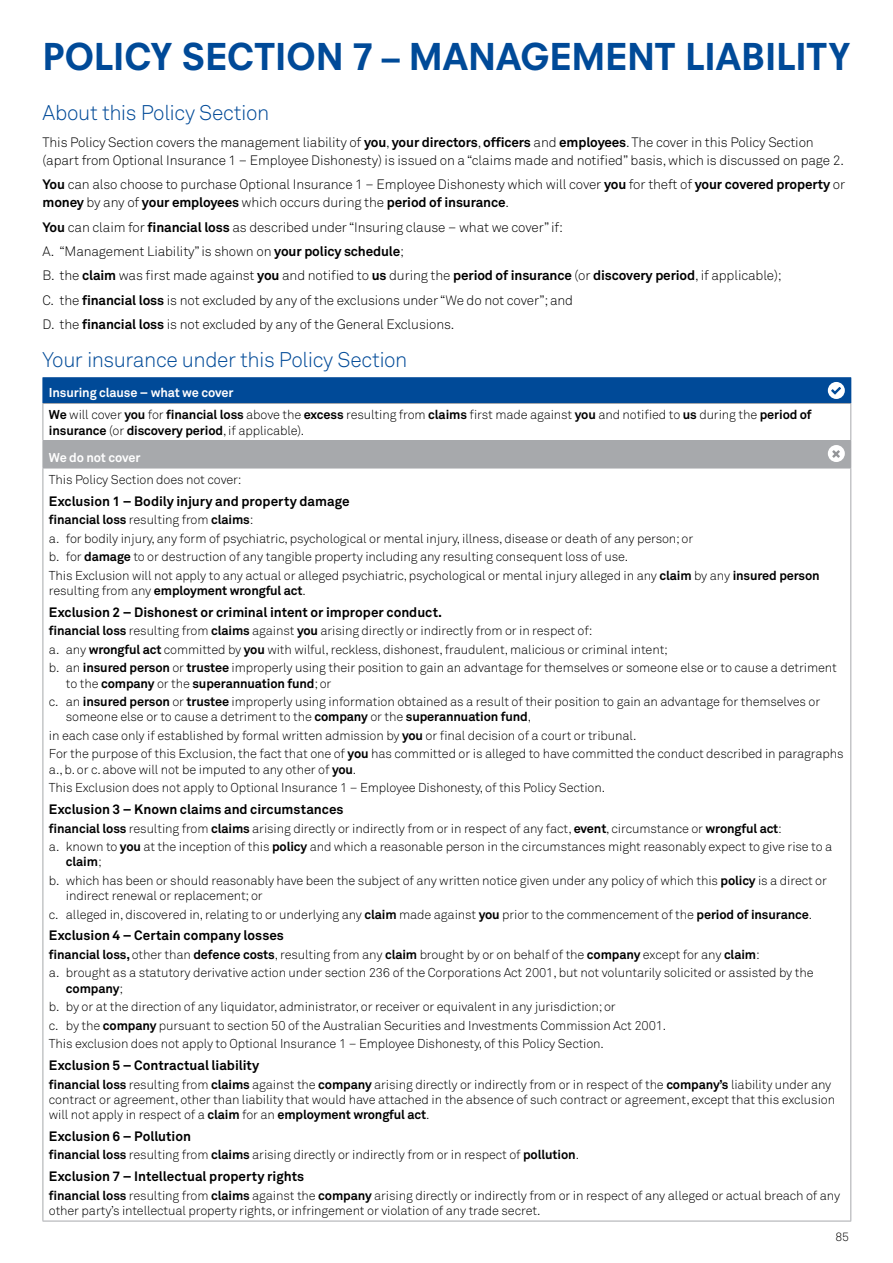
<style>
.page{position:relative;width:893px;height:1263px;background:#fff}
.page>*{position:absolute;margin:0;border:0;box-sizing:border-box;transform-origin:0 0}
.t1{font:800 36px "Neuzeit SLT Std";letter-spacing:-.015em;color:#004a98}
.t2{font:300 21px "Akkurat Std";letter-spacing:-.02em;color:#004a98}
.t3{font:300 13.5px/24.5px "Akkurat Std";letter-spacing:-.01em;color:#000}
.t4{font:700 13.5px "Akkurat Std";color:#000}
.t5{font:300 12.75px/18.5px "Akkurat Std";letter-spacing:-.01em;color:#000}
.t6{font:700 12.75px/27.3px "Akkurat Std";letter-spacing:-.01em;color:#000}
.t7{font:300 12px "Akkurat Std";color:#000}
.s1{font-weight:700}
.s2{font-weight:700;color:#fff}
.s3{font-weight:300}
.s4{color:#fff}
</style>
<div class="page">
<div style="left:43px;top:378px;width:808px;height:25px;background:#004a98"></div>
<div style="left:43px;top:441px;width:808px;height:27px;background:#a7a9ac"></div>
<hr style="left:43px;top:403px;width:808px;height:1px;background:#a7a9ac">
<hr style="left:43px;top:404px;width:1px;height:36px;background:#a7a9ac">
<hr style="left:850px;top:404px;width:1px;height:36px;background:#a7a9ac">
<hr style="left:43px;top:440px;width:808px;height:1px;background:#a7a9ac">
<hr style="left:43px;top:468px;width:808px;height:1px;background:#a7a9ac">
<hr style="left:43px;top:468px;width:1px;height:753px;background:#a7a9ac">
<hr style="left:850px;top:468px;width:1px;height:753px;background:#a7a9ac">
<hr style="left:43px;top:1221px;width:808px;height:1px;background:#a7a9ac">
<hr style="left:43px;top:377px;width:808px;height:1px;background:#004a98">
<div style="left:828px;top:382px;width:17px;height:17px;background:#fff;border-radius:50%"></div>
<svg style="left:831px;top:387px;width:10px;height:7px"></svg>
<div style="left:828px;top:445px;width:17px;height:17px;background:#fff;border-radius:50%"></div>
<svg style="left:832px;top:450px;width:8px;height:8px"></svg>
<h1 class="t1" style="left:43px;top:34px;width:809px">POLICY SECTION 7 – MANAGEMENT LIABILITY</h1>
<h2 class="t2" style="left:43px;top:101px;width:228px">About this Policy Section</h2>
<p class="t3" style="left:43px;top:133px;width:803px;line-height:18px">This Policy Section covers the management liability of <span class="s1">you</span>, <span class="s1">your directors</span>, <span class="s1">officers</span> and <span class="s1">employees</span>. The cover in this Policy Section (apart from Optional Insurance 1 – Employee Dishonesty) is issued on a “claims made and notified” basis, which is discussed on page 2.</p>
<p class="t3" style="left:43px;top:175px;width:804px;line-height:18px"><span class="s1">You</span> can also choose to purchase Optional Insurance 1 – Employee Dishonesty which will cover <span class="s1">you</span> for theft of <span class="s1">your covered property</span> or <span class="s1">money</span> by any of <span class="s1">your employees</span> which occurs during the <span class="s1">period of insurance</span>.</p>
<p class="t3" style="left:43px;top:215px;width:741px"><span class="s1">You</span> can claim for <span class="s1">financial loss</span> as described under “Insuring clause – what we cover” if:<br>A. “Management Liability” is shown on <span class="s1">your policy schedule</span>;<br>B. the <span class="s1">claim</span> was first made against <span class="s1">you</span> and notified to <span class="s1">us</span> during the <span class="s1">period of insurance</span> (or <span class="s1">discovery period</span>, if applicable); C. the <span class="s1">financial loss</span> is not excluded by any of the exclusions under “We do not cover”; and<br>D. the <span class="s1">financial loss</span> is not excluded by any of the General Exclusions.</p>
<h2 class="t2" style="left:43px;top:347px;width:366px">Your insurance under this Policy Section</h2>
<p class="t5" style="left:49px;top:382px;width:764px;line-height:22px"><span class="s2">Insuring clause – what we cover<br></span><span class="s1">We</span> will cover <span class="s1">you</span> for <span class="s1">financial loss</span> above the <span class="s1">excess</span> resulting from <span class="s1">claims</span> first made against <span class="s1">you</span> and notified to <span class="s1">us</span> during the <span class="s1">period of</span></p>
<p class="t6" style="left:49px;top:416px;width:257px">insurance <span class="s3">(or</span> discovery period<span class="s3">, if applicable).<br></span><span class="s4">We do not cover</span></p>
<p class="t5" style="left:49px;top:470px;width:194px">This Policy Section does not cover:</p>
<p class="t4" style="left:49px;top:493px;width:302px">Exclusion 1 – Bodily injury and property damage</p>
<p class="t5" style="left:49px;top:511px;width:772px"><span class="s1">financial loss</span> resulting from <span class="s1">claims</span>:<br>a. for bodily injury, any form of psychiatric, psychological or mental injury, illness, disease or death of any person; or<br>b. for <span class="s1">damage</span> to or destruction of any tangible property including any resulting consequent loss of use.<br>This Exclusion will not apply to any actual or alleged psychiatric, psychological or mental injury alleged in any <span class="s1">claim</span> by any <span class="s1">insured person</span></p>
<p class="t6" style="left:49px;top:577px;width:258px"><span class="s3">resulting from any</span> employment wrongful act<span class="s3">.</span></p>
<p class="t4" style="left:49px;top:604px;width:395px">Exclusion 2 – Dishonest or criminal intent or improper conduct.</p>
<p class="t5" style="left:49px;top:622px;width:789px"><span class="s1">financial loss</span> resulting from <span class="s1">claims</span> against <span class="s1">you</span> arising directly or indirectly from or in respect of:<br>a. any <span class="s1">wrongful act</span> committed by <span class="s1">you</span> with wilful, reckless, dishonest, fraudulent, malicious or criminal intent;<br>b. an <span class="s1">insured person</span> or <span class="s1">trustee</span> improperly using their position to gain an advantage for themselves or someone else or to cause a detriment</p>
<p class="t5" style="left:49px;top:674px;width:773px;text-indent:17px">to the <span class="s1">company</span> or the <span class="s1">superannuation fund</span>; or<br>c. an <span class="s1">insured person</span> or <span class="s1">trustee</span> improperly using information obtained as a result of their position to gain an advantage for themselves or</p>
<p class="t5" style="left:49px;top:708px;width:796px;text-indent:17px">someone else or to cause a detriment to the <span class="s1">company</span> or the <span class="s1">superannuation fund</span>,<br>in each case only if established by formal written admission by <span class="s1">you</span> or final decision of a court or tribunal.<br>For the purpose of this Exclusion, the fact that one of <span class="s1">you</span> has committed or is alleged to have committed the conduct described in paragraphs</p>
<p class="t5" style="left:49px;top:760px;width:558px">a., b. or c. above will not be imputed to any other of <span class="s1">you</span>.<br>This Exclusion does not apply to Optional Insurance 1 – Employee Dishonesty, of this Policy Section.</p>
<p class="t4" style="left:49px;top:801px;width:296px">Exclusion 3 – Known claims and circumstances</p>
<p class="t5" style="left:49px;top:819px;width:785px"><span class="s1">financial loss</span> resulting from <span class="s1">claims</span> arising directly or indirectly from or in respect of any fact, <span class="s1">event</span>, circumstance or <span class="s1">wrongful act</span>:<br>a. known to <span class="s1">you</span> at the inception of this <span class="s1">policy</span> and which a reasonable person in the circumstances might reasonably expect to give rise to a</p>
<p class="t5" style="left:49px;top:853px;width:780px;text-indent:17px"><span class="s1">claim</span>;<br>b. which has been or should reasonably have been the subject of any written notice given under any policy of which this <span class="s1">policy</span> is a direct or</p>
<p class="t5" style="left:49px;top:886px;width:765px;text-indent:17px">indirect renewal or replacement; or<br>c. alleged in, discovered in, relating to or underlying any <span class="s1">claim</span> made against <span class="s1">you</span> prior to the commencement of the <span class="s1">period of insurance</span>.</p>
<p class="t4" style="left:49px;top:927px;width:237px">Exclusion 4 – Certain company losses</p>
<p class="t5" style="left:49px;top:945px;width:766px"><span class="s1">financial loss,</span> other than <span class="s1">defence costs</span>, resulting from any <span class="s1">claim</span> brought by or on behalf of the <span class="s1">company</span> except for any <span class="s1">claim</span>:<br>a. brought as a statutory derivative action under section 236 of the Corporations Act 2001, but not voluntarily solicited or assisted by the</p>
<p class="t5" style="left:49px;top:979px;width:619px;text-indent:17px"><span class="s1">company</span>;<br>b. by or at the direction of any liquidator, administrator, or receiver or equivalent in any jurisdiction; or<br>c. by the <span class="s1">company</span> pursuant to section 50 of the Australian Securities and Investments Commission Act 2001.<br>This exclusion does not apply to Optional Insurance 1 – Employee Dishonesty, of this Policy Section.</p>
<p class="t4" style="left:49px;top:1057px;width:212px">Exclusion 5 – Contractual liability</p>
<p class="t5" style="left:49px;top:1076px;width:788px;line-height:15.3px"><span class="s1">financial loss</span> resulting from <span class="s1">claims</span> against the <span class="s1">company</span> arising directly or indirectly from or in respect of the <span class="s1">company’s</span> liability under any contract or agreement, other than liability that would have attached in the absence of such contract or agreement, except that this exclusion will not apply in respect of a <span class="s1">claim</span> for an <span class="s1">employment wrongful act</span>.</p>
<p class="t4" style="left:49px;top:1128px;width:144px">Exclusion 6 – Pollution</p>
<p class="t5" style="left:49px;top:1146px;width:532px"><span class="s1">financial loss</span> resulting from <span class="s1">claims</span> arising directly or indirectly from or in respect of <span class="s1">pollution</span>.</p>
<p class="t4" style="left:49px;top:1168px;width:257px">Exclusion 7 – Intellectual property rights</p>
<p class="t5" style="left:49px;top:1188px;width:793px;line-height:15.3px"><span class="s1">financial loss</span> resulting from <span class="s1">claims</span> against the <span class="s1">company</span> arising directly or indirectly from or in respect of any alleged or actual breach of any other party’s intellectual property rights, or infringement or violation of any trade secret.</p>
<p class="t7" style="left:835px;top:1229px;width:15px">85</p>
</div>
